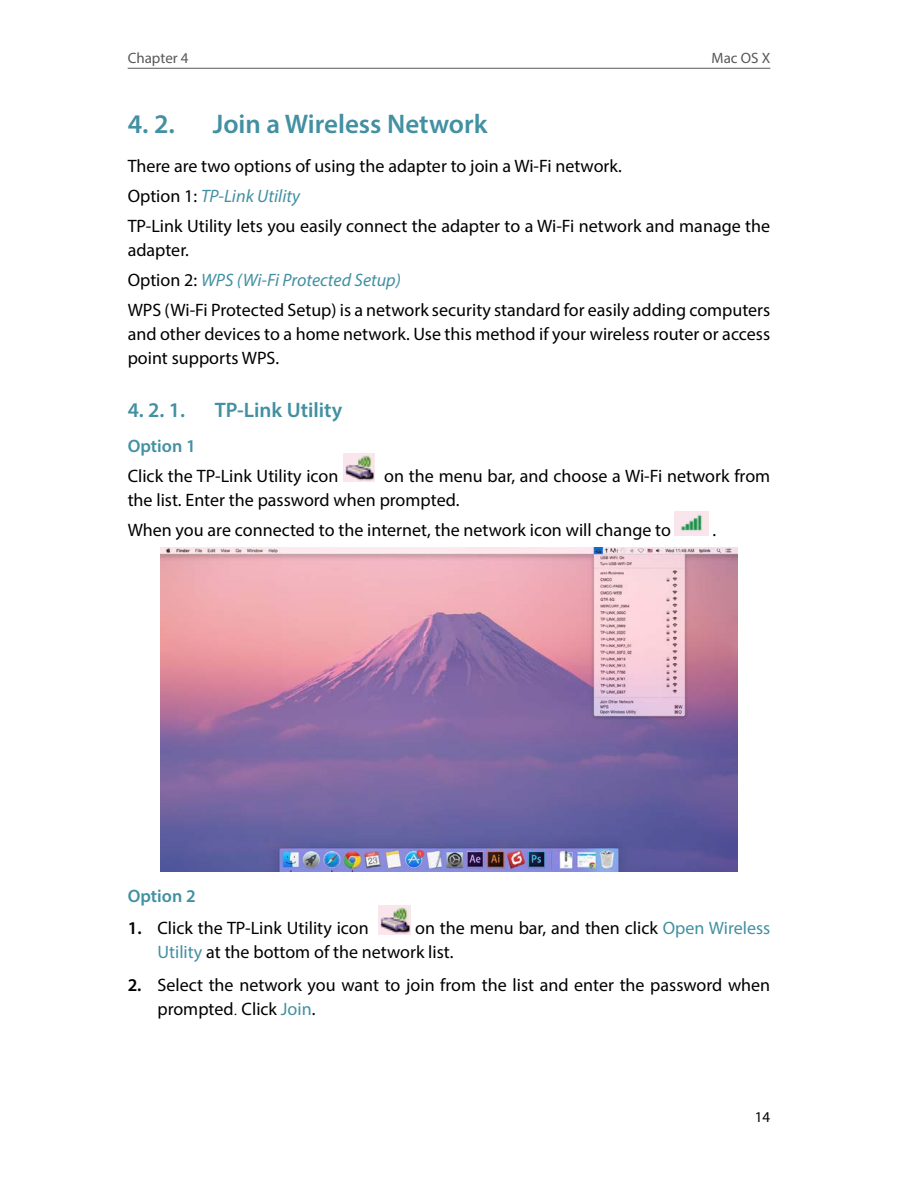
<style>
.page{position:relative;width:898px;height:1187px;background:#fff}
.page>*{position:absolute;margin:0;border:0;box-sizing:border-box;transform-origin:0 0}
.t1{font:600 27px "Myriad Pro";color:#4290a2}
.t2{font:600 21px "Myriad Pro";color:#4290a2}
.t3{font:18px/30px "Myriad Pro";color:#000}
.t4{font:600 18px "Myriad Pro";color:#4290a2}
.t5{font:15px "Myriad Pro";color:#595757}
.t6{font:15px "Myriad Pro";color:#000}
.s1{font-style:italic;color:#4290a2}
.s2{font-weight:600}
.s3{color:#4290a2}
.s4{font-family:"Adobe Song Std";font-weight:300}
</style>
<div class="page">
<hr style="left:128px;top:68px;width:642px;height:1px;background:#595757">
<img style="left:343px;top:453px;width:31px;height:28px">
<img style="left:674px;top:512px;width:34px;height:23px">
<img style="left:161px;top:547px;width:576px;height:324px">
<img style="left:378px;top:905px;width:32px;height:29px">
<p class="t5" style="left:128px;top:48px;width:62px">Chapter 4</p>
<p class="t5" style="left:711px;top:48px;width:60px">Mac OS X</p>
<h1 class="t1" style="left:128px;top:107px;width:45px">4. 2.</h1>
<h1 class="t1" style="left:213px;top:107px;width:276px">Join a Wireless Network</h1>
<p class="t3" style="left:128px;top:150px;width:643px">There are two options of using the adapter to join a Wi-Fi network.<br>Option 1: <span class="s1">TP-Link Utility<br></span>TP-Link Utility lets you easily connect the adapter to a Wi-Fi network and manage the</p>
<p class="t3" style="left:128px;top:234px;width:644px">adapter.<br>Option 2: <span class="s1">WPS (Wi-Fi Protected Setup)<br></span>WPS (Wi-Fi Protected Setup) is a network security standard for easily adding computers</p>
<p class="t3" style="left:128px;top:321px;width:643px;line-height:24px">and other devices to a home network. Use this method if your wireless router or access point supports WPS.</p>
<p class="t2" style="left:128px;top:397px;width:56px">4. 2. 1.</p>
<p class="t2" style="left:215px;top:397px;width:129px">TP-Link Utility</p>
<p class="t4" style="left:128px;top:434px;width:70px">Option 1</p>
<p class="t3" style="left:128px;top:460px;width:212px">Click the TP-Link Utility icon</p>
<p class="t3" style="left:128px;top:463px;width:644px;line-height:24px;text-indent:256px">on the menu bar, and choose a Wi-Fi network from the list. Enter the password when prompted.</p>
<p class="t3" style="left:128px;top:514px;width:544px">When you are connected to the internet, the network icon will change to</p>
<p class="t3" style="left:712px;top:514px;width:5px">.</p>
<p class="t4" style="left:128px;top:884px;width:70px">Option 2</p>
<p class="t3" style="left:128px;top:913px;width:242px"><span class="s2">1.</span> Click the TP-Link Utility icon</p>
<p class="t3" style="left:157px;top:916px;width:614px;line-height:24px;text-indent:257px">on the menu bar, and then click <span class="s3">Open Wireless<br>Utility</span> at the bottom of the network list.</p>
<p class="t3" style="left:157px;top:972px;width:614px;line-height:24px;text-indent:-30px"><span class="s2">2.</span> Select the network you want to join from the list and enter the password when prompted<span class="s4">.</span> Click <span class="s3">Join</span>.</p>
<p class="t6" style="left:754px;top:1107px;width:17px">14</p>
</div>
